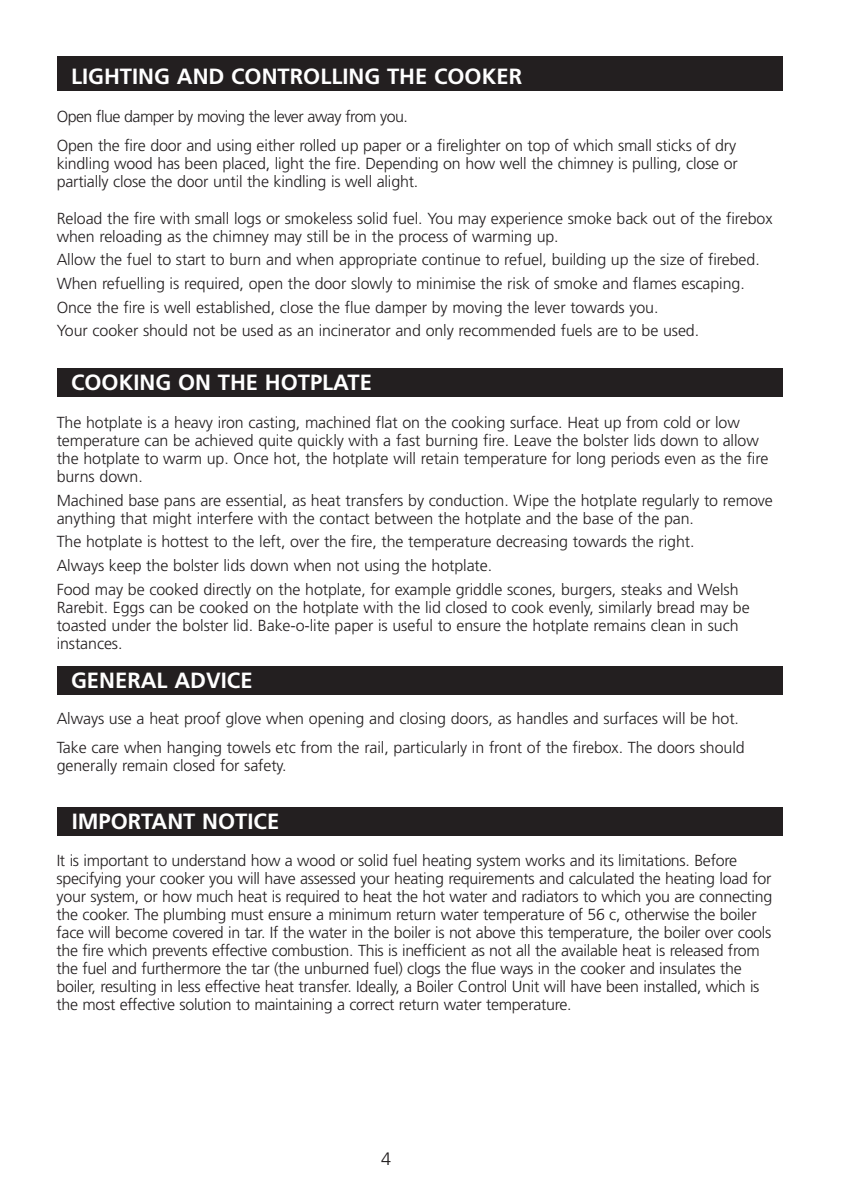
<style>
.page{position:relative;width:842px;height:1191px;background:#fff}
.page>*{position:absolute;margin:0;border:0;box-sizing:border-box;transform-origin:0 0}
.t1{font:700 22px "Frutiger";color:#fff}
.t2{font:300 18px "Frutiger";color:#231f20}
.t3{font:300 16px/18px "Frutiger";letter-spacing:-.005em;color:#231f20}
</style>
<div class="page">
<div style="left:57px;top:57px;width:725px;height:28px;background:#231f20"></div>
<div style="left:57px;top:369px;width:725px;height:28px;background:#231f20"></div>
<div style="left:57px;top:807px;width:726px;height:28px;background:#231f20"></div>
<div style="left:57px;top:63px;width:725px;height:28px;background:#231f20"></div>
<div style="left:57px;top:666px;width:725px;height:28px;background:#231f20"></div>
<h1 class="t1" style="left:71px;top:67px;width:452px">LIGHTING AND CONTROLLING THE COOKER</h1>
<p class="t3" style="left:57px;top:103px;width:681px;line-height:29.4px">Open flue damper by moving the lever away from you.<br>Open the fire door and using either rolled up paper or a firelighter on top of which small sticks of dry</p>
<p class="t3" style="left:57px;top:156px;width:683px">kindling wood has been placed, light the fire. Depending on how well the chimney is pulling, close or partially close the door until the kindling is well alight.</p>
<p class="t3" style="left:57px;top:210px;width:717px">Reload the fire with small logs or smokeless solid fuel. You may experience smoke back out of the firebox when reloading as the chimney may still be in the process of warming up.</p>
<p class="t3" style="left:57px;top:249px;width:705px;line-height:23.6px">Allow the fuel to start to burn and when appropriate continue to refuel, building up the size of firebed.<br>When refuelling is required, open the door slowly to minimise the risk of smoke and flames escaping.<br>Once the fire is well established, close the flue damper by moving the lever towards you.<br>Your cooker should not be used as an incinerator and only recommended fuels are to be used.</p>
<h1 class="t1" style="left:71px;top:374px;width:302px">COOKING ON THE HOTPLATE</h1>
<p class="t3" style="left:57px;top:414px;width:713px">The hotplate is a heavy iron casting, machined flat on the cooking surface. Heat up from cold or low temperature can be achieved quite quickly with a fast burning fire. Leave the bolster lids down to allow the hotplate to warm up. Once hot, the hotplate will retain temperature for long periods even as the fire burns down.</p>
<p class="t3" style="left:57px;top:492px;width:718px">Machined base pans are essential, as heat transfers by conduction. Wipe the hotplate regularly to remove anything that might interfere with the contact between the hotplate and the base of the pan.</p>
<p class="t3" style="left:57px;top:531px;width:683px;line-height:23.6px">The hotplate is hottest to the left, over the fire, the temperature decreasing towards the right.<br>Always keep the bolster lids down when not using the hotplate.<br>Food may be cooked directly on the hotplate, for example griddle scones, burgers, steaks and Welsh</p>
<p class="t3" style="left:57px;top:599px;width:694px">Rarebit. Eggs can be cooked on the hotplate with the lid closed to cook evenly, similarly bread may be toasted under the bolster lid. Bake-o-lite paper is useful to ensure the hotplate remains clean in such instances.</p>
<h1 class="t1" style="left:71px;top:671px;width:183px">GENERAL ADVICE</h1>
<p class="t3" style="left:57px;top:705px;width:689px;line-height:29.4px">Always use a heat proof glove when opening and closing doors, as handles and surfaces will be hot.<br>Take care when hanging towels etc from the rail, particularly in front of the firebox. The doors should</p>
<p class="t3" style="left:57px;top:758px;width:231px">generally remain closed for safety.</p>
<h1 class="t1" style="left:72px;top:812px;width:209px">IMPORTANT NOTICE</h1>
<p class="t3" style="left:56px;top:853px;width:717px">It is important to understand how a wood or solid fuel heating system works and its limitations. Before specifying your cooker you will have assessed your heating requirements and calculated the heating load for your system, or how much heat is required to heat the hot water and radiators to which you are connecting the cooker. The plumbing must ensure a minimum return water temperature of 56 c, otherwise the boiler face will become covered in tar. If the water in the boiler is not above this temperature, the boiler over cools the fire which prevents effective combustion. This is inefficient as not all the available heat is released from the fuel and furthermore the tar (the unburned fuel) clogs the flue ways in the cooker and insulates the boiler, resulting in less effective heat transfer. Ideally, a Boiler Control Unit will have been installed, which is the most effective solution to maintaining a correct return water temperature.</p>
<p class="t2" style="left:381px;top:1151px;width:12px">4</p>
</div>
